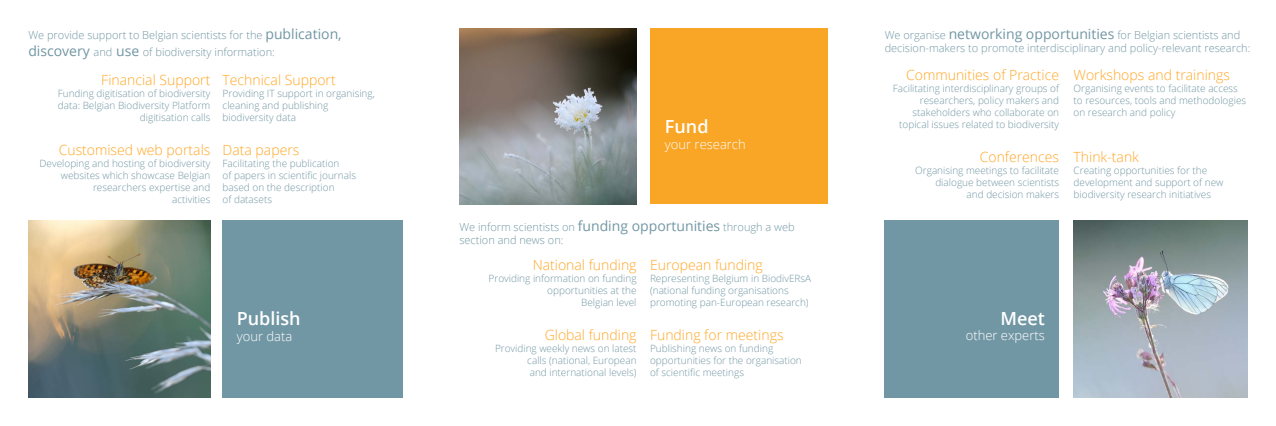
<style>
.page{position:relative;width:1276px;height:426px;background:#fff}
.page>*{position:absolute;margin:0;border:0;box-sizing:border-box;transform-origin:0 0}
.t1{font:600 18px "Open Sans";color:#fff}
.t2{font:300 14px "Open Sans";color:#ffa623}
.t3{font:300 13px "Open Sans";color:#fff}
.t4{font:300 11px/13.2px "Open Sans";color:#7297a4}
.t5{font:300 11px/16.8px "Open Sans";color:#7196a3}
.t6{font:300 10px/12px "Open Sans";color:#7196a3;text-align:right}
.t7{font:300 10px/12px "Open Sans";color:#7297a4}
.s1{font-weight:400;font-size:14px}
</style>
<div class="page">
<img style="left:1073px;top:220px;width:174px;height:177px">
<div style="left:650px;top:28px;width:178px;height:176px;background:#f9a526"></div>
<div style="left:884px;top:220px;width:175px;height:177px;background:#7297a4"></div>
<div style="left:223px;top:220px;width:180px;height:177px;background:#7297a4"></div>
<img style="left:28px;top:220px;width:182px;height:177px">
<img style="left:459px;top:28px;width:177px;height:176px">
<p class="t5" style="left:28px;top:26px;width:315px">We provide support to Belgian scientists for the <span class="s1">publication, discovery</span> and <span class="s1">use</span> of biodiversity information:</p>
<p class="t4" style="left:884px;top:28px;width:367px">We organise <span class="s1">networking opportunities</span> for Belgian scientists and decision-makers to promote interdisciplinary and policy-relevant research:</p>
<h2 class="t2" style="left:101px;top:70px;width:111px">Financial Support</h2>
<p class="t6" style="left:58px;top:87px;width:154px">Funding digitisation of biodiversity data: Belgian Biodiversity Platform digitisation calls</p>
<h2 class="t2" style="left:59px;top:140px;width:153px">Customised web portals</h2>
<p class="t7" style="left:40px;top:156px;width:172px;text-align:right">Developing and hosting of biodiversity websites which showcase Belgian researchers expertise and<br>activities</p>
<h2 class="t2" style="left:223px;top:70px;width:115px">Technical Support</h2>
<p class="t6" style="left:223px;top:87px;width:154px;text-align:left">Providing IT support in organising, cleaning and publishing biodiversity data</p>
<h2 class="t2" style="left:223px;top:140px;width:78px">Data papers</h2>
<p class="t7" style="left:223px;top:156px;width:135px">Facilitating the publication<br>of papers in scientific journals based on the description<br>of datasets</p>
<h1 class="t1" style="left:237px;top:306px;width:65px">Publish</h1>
<h3 class="t3" style="left:237px;top:326px;width:57px">your data</h3>
<h1 class="t1" style="left:665px;top:114px;width:45px">Fund</h1>
<h3 class="t3" style="left:665px;top:135px;width:82px">your research</h3>
<p class="t4" style="left:459px;top:220px;width:337px">We inform scientists on <span class="s1">funding opportunities</span> through a web section and news on:</p>
<h2 class="t2" style="left:533px;top:255px;width:105px">National funding</h2>
<p class="t6" style="left:488px;top:272px;width:149px">Providing information on funding opportunities at the<br>Belgian level</p>
<h2 class="t2" style="left:545px;top:324px;width:93px">Global funding</h2>
<p class="t7" style="left:527px;top:341px;width:111px;text-align:justify;text-indent:-32px">Providing weekly news on latest calls (national, European and international levels)</p>
<h2 class="t2" style="left:650px;top:255px;width:114px">European funding</h2>
<p class="t6" style="left:650px;top:272px;width:163px;text-align:left">Representing Belgium in BiodivERsA (national funding organisations promoting pan-European research)</p>
<h2 class="t2" style="left:650px;top:324px;width:135px">Funding for meetings</h2>
<p class="t7" style="left:650px;top:341px;width:153px">Publishing news on funding opportunities for the organisation of scientific meetings</p>
<h2 class="t2" style="left:906px;top:65px;width:154px">Communities of Practice</h2>
<p class="t6" style="left:892px;top:82px;width:168px">Facilitating interdisciplinary groups of researchers, policy makers and stakeholders who collaborate on topical issues related to biodiversity</p>
<h2 class="t2" style="left:979px;top:147px;width:81px">Conferences</h2>
<p class="t7" style="left:915px;top:164px;width:145px;text-align:right">Organising meetings to facilitate dialogue between scientists<br>and decision makers</p>
<h2 class="t2" style="left:1073px;top:65px;width:158px">Workshops and trainings</h2>
<p class="t6" style="left:1073px;top:82px;width:174px;text-align:left">Organising events to facilitate access to resources, tools and methodologies on research and policy</p>
<h2 class="t2" style="left:1073px;top:147px;width:67px">Think-tank</h2>
<p class="t7" style="left:1073px;top:164px;width:151px">Creating opportunities for the development and support of new biodiversity research initiatives</p>
<h1 class="t1" style="left:1000px;top:305px;width:46px">Meet</h1>
<h3 class="t3" style="left:965px;top:326px;width:81px">other experts</h3>
</div>
